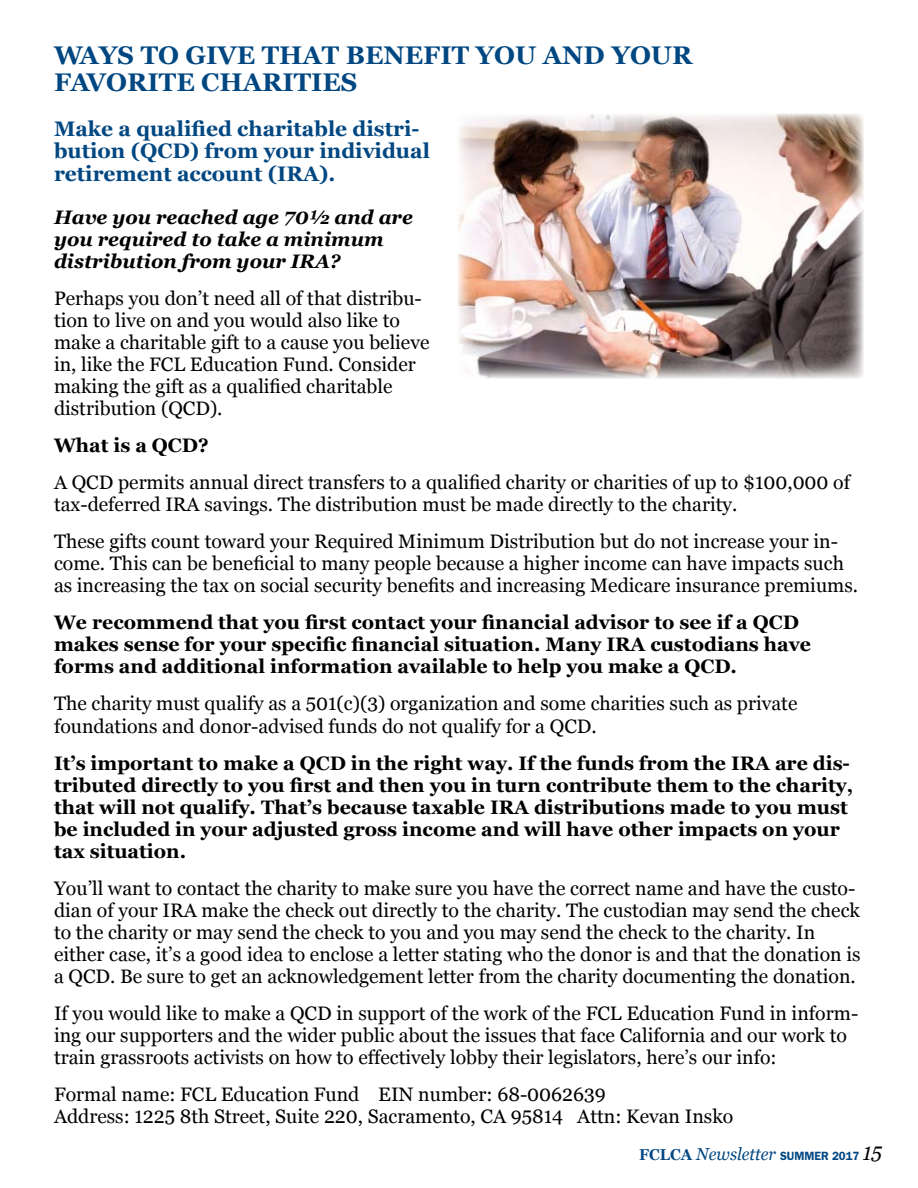
<style>
.page{position:relative;width:918px;height:1188px;background:#fff}
.page>*{position:absolute;margin:0;border:0;box-sizing:border-box;transform-origin:0 0}
.t1{font:700 25.5px/27px "Georgia";color:#004782}
.t2{font:700 21px/22.5px "Georgia";color:#004782}
.t3{font:19.5px/22px "Georgia";color:#000}
.t4{font:700 19.5px/22px "Georgia";color:#000}
.t5{font:italic 700 19.5px/22px "Georgia";color:#000}
.t6{font:italic 17.25px "Georgia";color:#004782;scale:.95 1}
.s1{font-weight:700;font-style:normal;font-size:15.75px}
.s2{font-family:"Franklin Gothic";font-weight:600;font-style:normal;font-size:12px}
.s3{font-size:21px;color:#000}
</style>
<div class="page">
<img style="left:458px;top:114px;width:406px;height:265px">
<h1 class="t1" style="left:54px;top:42px;width:640px">WAYS TO GIVE THAT BENEFIT YOU AND YOUR<br>FAVORITE CHARITIES</h1>
<p class="t2" style="left:54px;top:117px;width:377px">Make a qualified charitable distri&shy;bution (QCD) from your individual retirement account (IRA).</p>
<p class="t5" style="left:54px;top:206px;width:360px">Have you reached age 70½ and are you required to take a minimum distribution from your IRA?</p>
<p class="t3" style="left:54px;top:287px;width:377px">Perhaps you don’t need all of that distribu&shy;tion to live on and you would also like to make a charitable gift to a cause you believe in, like the FCL Education Fund. Consider making the gift as a qualified charitable distribution (QCD).</p>
<p class="t4" style="left:54px;top:434px;width:156px">What is a QCD?</p>
<p class="t3" style="left:54px;top:471px;width:798px">A QCD permits annual direct transfers to a qualified charity or charities of up to $100,000 of tax-deferred IRA savings. The distribution must be made directly to the charity.</p>
<p class="t3" style="left:54px;top:530px;width:806px">These gifts count toward your Required Minimum Distribution but do not increase your in&shy;come. This can be beneficial to many people because a higher income can have impacts such as increasing the tax on social security benefits and increasing Medicare insurance premiums.</p>
<p class="t4" style="left:54px;top:612px;width:759px">We recommend that you first contact your financial advisor to see if a QCD makes sense for your specific financial situation. Many IRA custodians have forms and additional information available to help you make a QCD.</p>
<p class="t3" style="left:54px;top:693px;width:745px">The charity must qualify as a 501(c)(3) organization and some charities such as private foundations and donor-advised funds do not qualify for a QCD.</p>
<p class="t4" style="left:54px;top:752px;width:801px">It’s important to make a QCD in the right way. If the funds from the IRA are dis&shy;tributed directly to you first and then you in turn contribute them to the charity, that will not qualify. That’s because taxable IRA distributions made to you must be included in your adjusted gross income and will have other impacts on your tax situation.</p>
<p class="t3" style="left:54px;top:877px;width:808px">You’ll want to contact the charity to make sure you have the correct name and have the custo&shy;dian of your IRA make the check out directly to the charity. The custodian may send the check to the charity or may send the check to you and you may send the check to the charity. In either case, it’s a good idea to enclose a letter stating who the donor is and that the donation is a QCD. Be sure to get an acknowledgement letter from the charity documenting the donation.</p>
<p class="t3" style="left:54px;top:1002px;width:806px">If you would like to make a QCD in support of the work of the FCL Education Fund in inform&shy;ing our supporters and the wider public about the issues that face California and our work to train grassroots activists on how to effectively lobby their legislators, here’s our info:</p>
<p class="t3" style="left:54px;top:1083px;width:681px">Formal name: FCL Education Fund EIN number: 68-0062639<br>Address: 1225 8th Street, Suite 220, Sacramento, CA 95814 Attn: Kevan Insko</p>
<p class="t6" style="left:639px;top:1144px;width:257px"><span class="s1">FCLCA</span> Newsletter <span class="s2">SUMMER 2017</span> <span class="s3">15</span></p>
</div>
